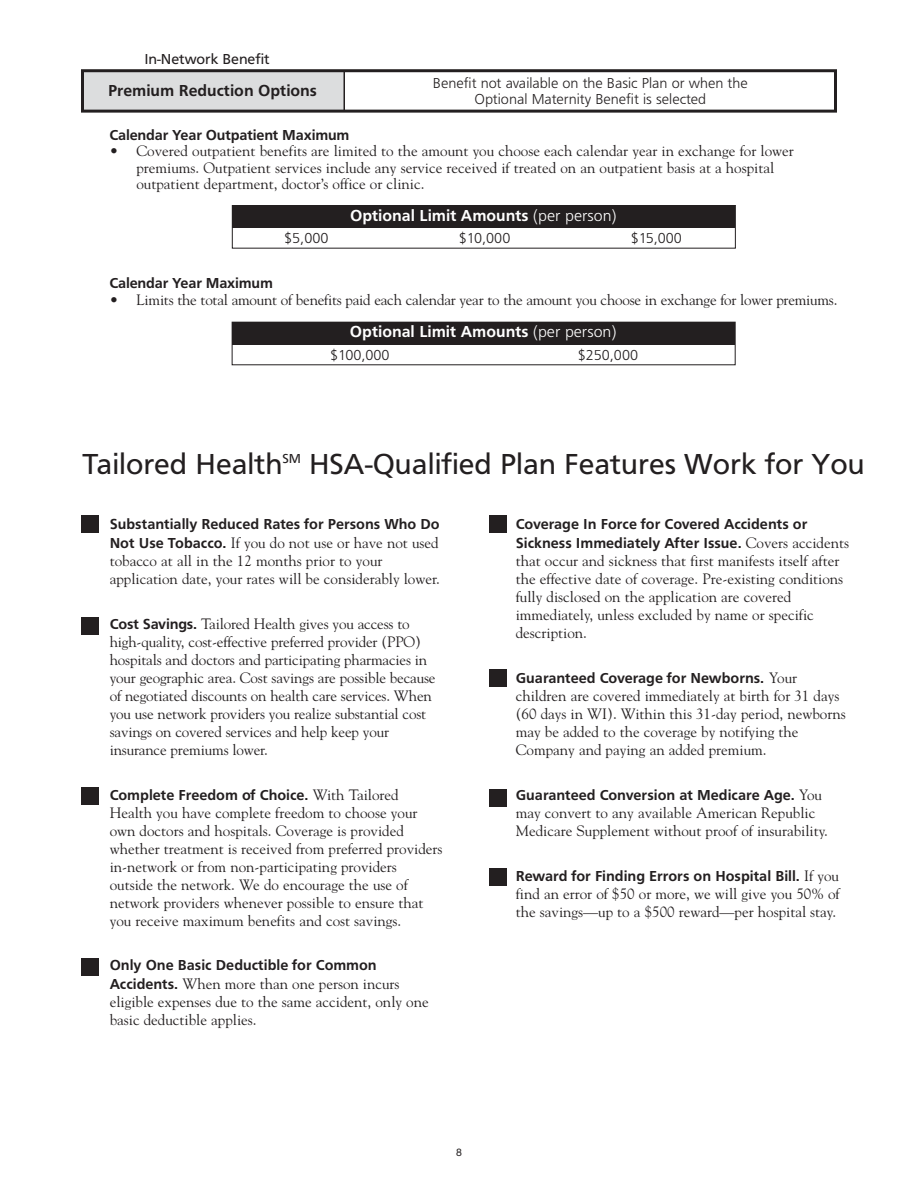
<style>
.page{position:relative;width:918px;height:1188px;background:#fff}
.page>*{position:absolute;margin:0;border:0;box-sizing:border-box;transform-origin:0 0}
.t1{font:30px "Frutus T";color:#231f20}
.t2{font:500 16.5px "Frutus T";color:#fff}
.t3{font:500 16.5px "Frutus T";color:#231f20}
.t4{font:15px/18px "Goudy";color:#231f20}
.t5{font:500 15px/19.2px "Frutus T";color:#231f20}
.t6{font:300 15px/16.5px "Frutus T";color:#231f20;text-align:center}
.t7{font:15px "Frutus T";color:#231f20}
.t8{font:13.5px "Frutus T";color:#231f20}
.t9{font:10.5px "Helvetica Neue";color:#231f20}
.s1{font-weight:300}
.s2{font-family:"Frutus T";font-weight:500}
.s3{font-family:"Goudy";font-weight:400}
</style>
<div class="page">
<div style="left:81px;top:515px;width:18px;height:18px;background:#231f20"></div>
<div style="left:81px;top:787px;width:18px;height:18px;background:#231f20"></div>
<div style="left:81px;top:617px;width:18px;height:18px;background:#231f20"></div>
<div style="left:81px;top:958px;width:18px;height:18px;background:#231f20"></div>
<div style="left:489px;top:515px;width:18px;height:18px;background:#231f20"></div>
<div style="left:489px;top:669px;width:18px;height:18px;background:#231f20"></div>
<div style="left:489px;top:789px;width:18px;height:18px;background:#231f20"></div>
<div style="left:489px;top:868px;width:18px;height:18px;background:#231f20"></div>
<div style="left:232px;top:206px;width:503px;height:22px;background:#231f20"></div>
<div style="left:232px;top:205px;width:504px;height:44px;border:1px solid #231f20"></div>
<div style="left:232px;top:322px;width:502px;height:23px;background:#231f20"></div>
<div style="left:232px;top:322px;width:504px;height:43px;border:1px solid #231f20"></div>
<div style="left:81px;top:71px;width:263px;height:40px;background:#dcddde"></div>
<div style="left:81px;top:69px;width:756px;height:44px;border:3px solid #231f20"></div>
<hr style="left:344px;top:72px;width:1px;height:39px;background:#231f20">
<p class="t7" style="left:144px;top:53px;width:127px">In-Network Benefit</p>
<p class="t3" style="left:108px;top:84px;width:210px">Premium Reduction Options</p>
<p class="t6" style="left:433px;top:76px;width:316px">Benefit not available on the Basic Plan or when the<br>Optional Maternity Benefit is selected</p>
<p class="t5" style="left:110px;top:126px;width:241px">Calendar Year Outpatient Maximum</p>
<p class="t4" style="left:136px;top:144px;width:659px;line-height:16.5px;text-indent:-27px">• Covered outpatient benefits are limited to the amount you choose each calendar year in exchange for lower premiums. Outpatient services include any service received if treated on an outpatient basis at a hospital outpatient department, doctor’s office or clinic.</p>
<p class="t2" style="left:350px;top:208px;width:268px">Optional Limit Amounts <span class="s1">(per person)</span></p>
<p class="t6" style="left:284px;top:231px;width:46px">$5,000</p>
<p class="t6" style="left:459px;top:231px;width:53px">$10,000</p>
<p class="t6" style="left:631px;top:231px;width:53px">$15,000</p>
<p class="t5" style="left:110px;top:275px;width:165px">Calendar Year Maximum</p>
<p class="t4" style="left:110px;top:292px;width:729px">• Limits the total amount of benefits paid each calendar year to the amount you choose in exchange for lower premiums.</p>
<p class="t2" style="left:350px;top:325px;width:268px">Optional Limit Amounts <span class="s1">(per person)</span></p>
<p class="t6" style="left:330px;top:348px;width:61px">$100,000</p>
<p class="t6" style="left:578px;top:348px;width:62px">$250,000</p>
<h1 class="t1" style="left:82px;top:451px;width:201px">Tailored Health</h1>
<p class="t8" style="left:282px;top:453px;width:20px">SM</p>
<h1 class="t1" style="left:309px;top:451px;width:557px">HSA-Qualified Plan Features Work for You</h1>
<p class="t5" style="left:110px;top:515px;width:332px">Substantially Reduced Rates for Persons Who Do</p>
<p class="t4" style="left:110px;top:535px;width:332px"><span class="s2">Not Use Tobacco.</span> If you do not use or have not used tobacco at all in the 12 months prior to your application date, your rates will be considerably lower.</p>
<p class="t4" style="left:110px;top:616px;width:327px"><span class="s2">Cost Savings.</span> Tailored Health gives you access to high-quality, cost-effective preferred provider (PPO) hospitals and doctors and participating pharmacies in your geographic area. Cost savings are possible because of negotiated discounts on health care services. When you use network providers you realize substantial cost savings on covered services and help keep your insurance premiums lower.</p>
<p class="t5" style="left:110px;top:786px;width:291px">Complete Freedom of Choice. <span class="s3">With Tailored</span></p>
<p class="t4" style="left:110px;top:805px;width:334px">Health you have complete freedom to choose your own doctors and hospitals. Coverage is provided whether treatment is received from preferred providers in-network or from non-participating providers outside the network. We do encourage the use of network providers whenever possible to ensure that you receive maximum benefits and cost savings.</p>
<p class="t5" style="left:110px;top:956px;width:269px">Only One Basic Deductible for Common</p>
<p class="t4" style="left:110px;top:976px;width:321px"><span class="s2">Accidents.</span> When more than one person incurs eligible expenses due to the same accident, only one basic deductible applies.</p>
<p class="t9" style="left:456px;top:1148px;width:7px">8</p>
<p class="t5" style="left:516px;top:515px;width:335px">Coverage In Force for Covered Accidents or<br>Sickness Immediately After Issue. <span class="s3">Covers accidents</span></p>
<p class="t4" style="left:516px;top:553px;width:329px">that occur and sickness that first manifests itself after the effective date of coverage. Pre-existing conditions fully disclosed on the application are covered immediately, unless excluded by name or specific description.</p>
<p class="t5" style="left:516px;top:669px;width:283px">Guaranteed Coverage for Newborns. <span class="s3">Your</span></p>
<p class="t4" style="left:516px;top:688px;width:332px">children are covered immediately at birth for 31 days (60 days in WI). Within this 31-day period, newborns may be added to the coverage by notifying the Company and paying an added premium.</p>
<p class="t5" style="left:516px;top:786px;width:308px">Guaranteed Conversion at Medicare Age. <span class="s3">You</span></p>
<p class="t4" style="left:516px;top:805px;width:314px">may convert to any available American Republic<br>Medicare Supplement without proof of insurability.</p>
<p class="t5" style="left:516px;top:867px;width:325px">Reward for Finding Errors on Hospital Bill. <span class="s3">If you</span></p>
<p class="t4" style="left:516px;top:886px;width:325px">find an error of $50 or more, we will give you 50% of the savings—up to a $500 reward—per hospital stay.</p>
</div>
